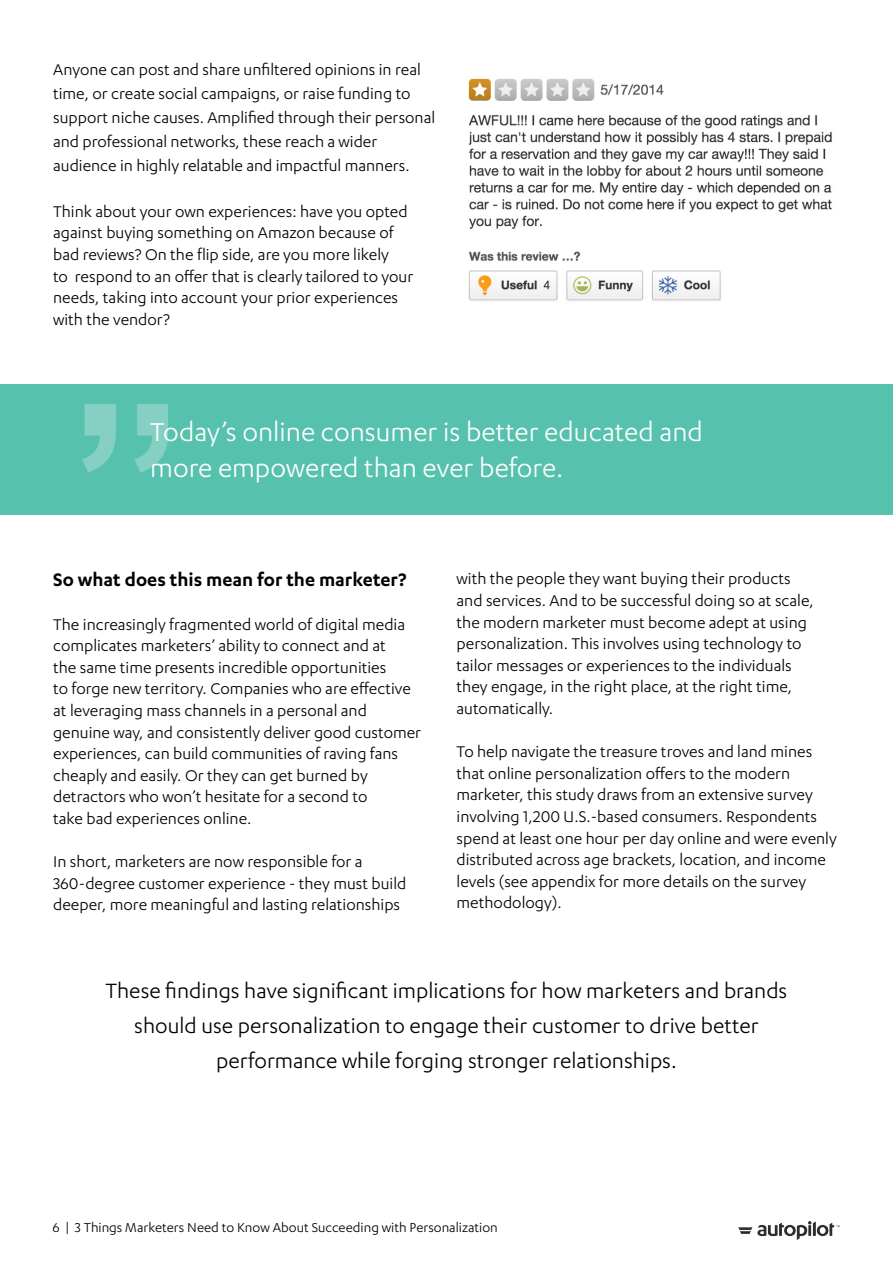
<style>
.page{position:relative;width:893px;height:1263px;background:#fff}
.page>*{position:absolute;margin:0;border:0;box-sizing:border-box;transform-origin:0 0}
.t1{font:30px/36px "Karbon";color:#fff}
.t2{font:24px/34.8px "Karbon";color:#000;text-align:center}
.t3{font:600 21px "Karbon";color:#000}
.t4{font:18px/21.6px "Karbon";color:#000}
.t5{font:15px "Karbon";color:#000}
</style>
<div class="page">
<img style="left:738px;top:1221px;width:101px;height:18px">
<div style="left:0;top:384px;width:893px;height:130px;background:#56c1ad"></div>
<img style="left:82px;top:404px;width:86px;height:68px">
<img style="left:468px;top:78px;width:364px;height:223px">
<p class="t4" style="left:53px;top:57px;width:383px;line-height:24px">Anyone can post and share unfiltered opinions in real time, or create social campaigns, or raise funding to support niche causes. Amplified through their personal and professional networks, these reach a wider audience in highly relatable and impactful manners.</p>
<p class="t4" style="left:53px;top:200px;width:362px">Think about your own experiences: have you opted against buying something on Amazon because of bad reviews? On the flip side, are you more likely<br>to respond to an offer that is clearly tailored to your needs, taking into account your prior experiences with the vendor?</p>
<h1 class="t1" style="left:150px;top:413px;width:554px">Today’s online consumer is better educated and more empowered than ever before.</h1>
<p class="t3" style="left:53px;top:568px;width:355px">So what does this mean for the marketer?</p>
<p class="t4" style="left:53px;top:613px;width:370px">The increasingly fragmented world of digital media complicates marketers’ ability to connect and at<br>the same time presents incredible opportunities<br>to forge new territory. Companies who are effective at leveraging mass channels in a personal and genuine way, and consistently deliver good customer experiences, can build communities of raving fans cheaply and easily. Or they can get burned by detractors who won’t hesitate for a second to<br>take bad experiences online.</p>
<p class="t4" style="left:53px;top:850px;width:355px">In short, marketers are now responsible for a<br>360-degree customer experience - they must build deeper, more meaningful and lasting relationships</p>
<p class="t4" style="left:457px;top:568px;width:359px">with the people they want buying their products and services. And to be successful doing so at scale, the modern marketer must become adept at using personalization. This involves using technology to tailor messages or experiences to the individuals they engage, in the right place, at the right time, automatically.</p>
<p class="t4" style="left:457px;top:740px;width:382px">To help navigate the treasure troves and land mines that online personalization offers to the modern marketer, this study draws from an extensive survey involving 1,200 U.S.-based consumers. Respondents spend at least one hour per day online and were evenly distributed across age brackets, location, and income levels (see appendix for more details on the survey methodology).</p>
<h2 class="t2" style="left:106px;top:973px;width:683px">These findings have significant implications for how marketers and brands should use personalization to engage their customer to drive better performance while forging stronger relationships.</h2>
<p class="t5" style="left:53px;top:1219px;width:447px">6 | 3 Things Marketers Need to Know About Succeeding with Personalization</p>
</div>
